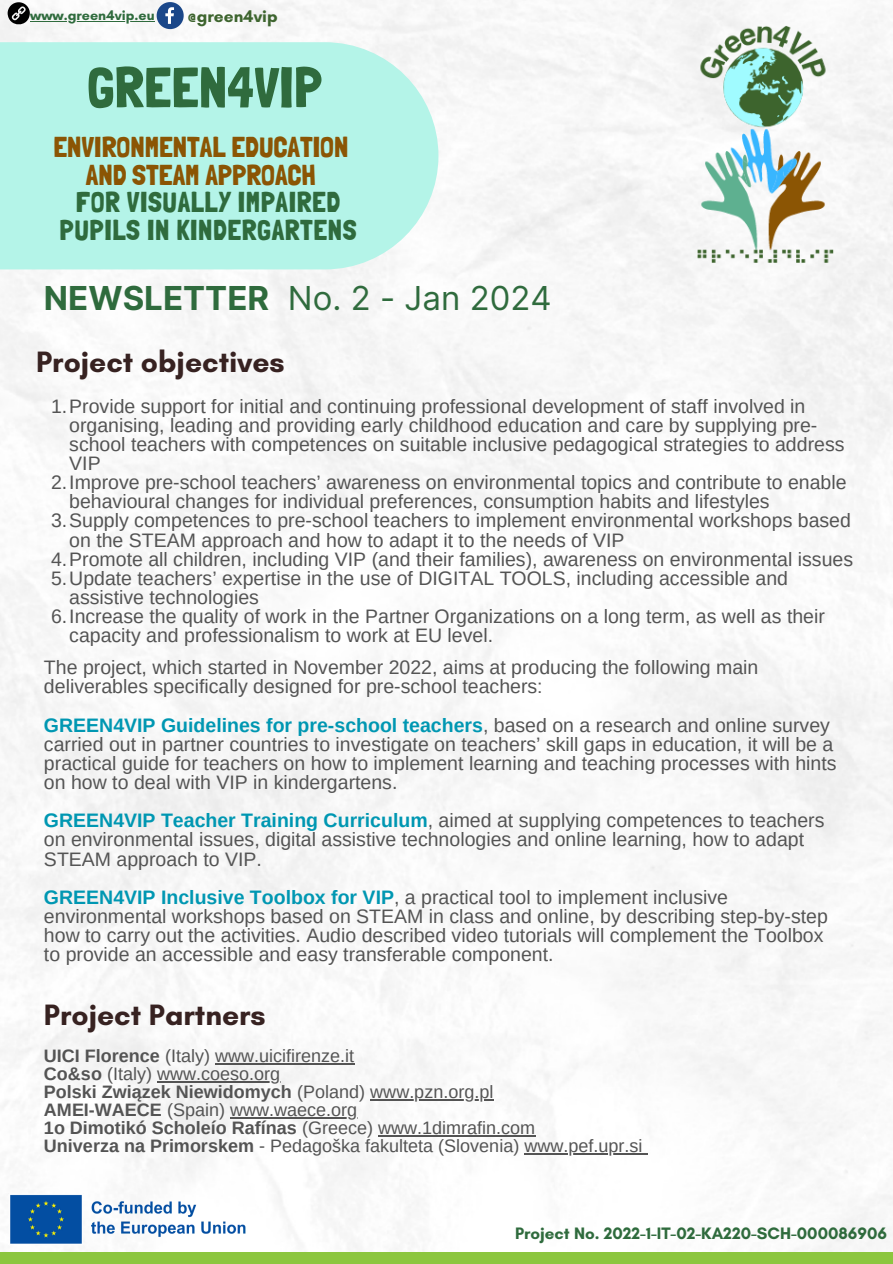
<style>
.page{position:relative;width:893px;height:1264px;background:#fff}
.page>*{position:absolute;margin:0;border:0;box-sizing:border-box;transform-origin:0 0}
.t1{font:57px "Londrina Solid";color:#2f6b3d}
.t2{font:33px "Inter";color:#2f6b3d}
.t3{font:700 33px "Inter";color:#2f6b3d}
.t4{font:700 30px "Glacial Indifference";color:#372221}
.t5{font:28.65px/28.2px "Londrina Solid";letter-spacing:.02em;color:#2f6b3d;text-align:center}
.t6{font:28.65px/28.2px "Londrina Solid";color:#8b5504;text-align:center}
.t7{font:19.5px/19.2px "Arimo";color:#545454}
.t8{font:18px "Arimo";color:#545454}
.t9{font:700 18px "Arimo";color:#545454}
.t10{font:700 17.25px "Glacial Indifference";color:#3e652f}
.t11{font:700 16.95px "Glacial Indifference";color:#2f6b3d}
.t12{font:700 14.25px "Glacial Indifference";color:#2f6b3d}
.s1{font-weight:700;color:#0097b2}
.s2{font-weight:700}
.s3{font-weight:400}
</style>
<div class="page">
<img style="left:0;top:0;width:892px;height:1252px">
<div style="left:0;top:1252px;width:892px;height:11px;background:#8cc63f"></div>
<img style="left:8px;top:1192px;width:255px;height:54px">
<svg style="left:8px;top:2px;width:22px;height:26px"></svg>
<hr style="left:30px;top:21px;width:125px;height:1px;background:#2f6b3d">
<div style="left:0;top:42px;width:438px;height:227px;background:#b4f4e8"></div>
<img style="left:526px;top:0;width:366px;height:407px">
<svg style="left:157px;top:2px;width:27px;height:27px"></svg>
<hr style="left:215px;top:1063px;width:139px;height:1px;background:#545454">
<hr style="left:157px;top:1081px;width:123px;height:1px;background:#545454">
<hr style="left:370px;top:1099px;width:123px;height:1px;background:#545454">
<hr style="left:230px;top:1117px;width:127px;height:1px;background:#545454">
<hr style="left:378px;top:1135px;width:157px;height:1px;background:#545454">
<hr style="left:524px;top:1153px;width:118px;height:1px;background:#545454">
<p class="t12" style="left:30px;top:6px;width:126px">www.green4vip.eu</p>
<p class="t10" style="left:187px;top:5px;width:91px">@green4vip</p>
<p class="t1" style="left:87px;top:53px;width:237px">GREEN4VIP</p>
<p class="t6" style="left:53px;top:132px;width:296px">ENVIRONMENTAL EDUCATION<br>AND STEAM APPROACH</p>
<p class="t5" style="left:60px;top:188px;width:298px">FOR VISUALLY IMPAIRED<br>PUPILS IN KINDERGARTENS</p>
<p class="t3" style="left:44px;top:278px;width:227px">NEWSLETTER</p>
<p class="t2" style="left:288px;top:278px;width:265px">No. 2 - Jan 2024</p>
<p class="t4" style="left:36px;top:343px;width:250px">Project objectives</p>
<p class="t7" style="left:69px;top:396px;width:776px;text-indent:-18px">1.Provide support for initial and continuing professional development of staff involved in organising, leading and providing early childhood education and care by supplying pre&shy;school teachers with competences on suitable inclusive pedagogical strategies to address VIP</p>
<p class="t7" style="left:69px;top:473px;width:778px;text-indent:-18px">2.Improve pre-school teachers’ awareness on environmental topics and contribute to enable behavioural changes for individual preferences, consumption habits and lifestyles</p>
<p class="t7" style="left:69px;top:511px;width:783px;text-indent:-18px">3.Supply competences to pre-school teachers to implement environmental workshops based on the STEAM approach and how to adapt it to the needs of VIP</p>
<p class="t7" style="left:51px;top:549px;width:803px">4.Promote all children, including VIP (and their families), awareness on environmental issues</p>
<p class="t7" style="left:69px;top:568px;width:720px;text-indent:-18px">5.Update teachers’ expertise in the use of DIGITAL TOOLS, including accessible and assistive technologies</p>
<p class="t7" style="left:69px;top:606px;width:757px;text-indent:-18px">6.Increase the quality of work in the Partner Organizations on a long term, as well as their capacity and professionalism to work at EU level.</p>
<p class="t7" style="left:44px;top:658px;width:716px">The project, which started in November 2022, aims at producing the following main deliverables specifically designed for pre-school teachers:</p>
<p class="t7" style="left:44px;top:715px;width:794px"><span class="s1">GREEN4VIP Guidelines for pre-school teachers</span>, based on a research and online survey carried out in partner countries to investigate on teachers’ skill gaps in education, it will be a practical guide for teachers on how to implement learning and teaching processes with hints on how to deal with VIP in kindergartens.</p>
<p class="t7" style="left:44px;top:811px;width:782px"><span class="s1">GREEN4VIP Teacher Training Curriculum</span>, aimed at supplying competences to teachers on environmental issues, digital assistive technologies and online learning, how to adapt<br>STEAM approach to VIP.</p>
<p class="t7" style="left:44px;top:887px;width:785px"><span class="s1">GREEN4VIP Inclusive Toolbox for VIP</span>, a practical tool to implement inclusive environmental workshops based on STEAM in class and online, by describing step-by-step how to carry out the activities. Audio described video tutorials will complement the Toolbox to provide an accessible and easy transferable component.</p>
<p class="t4" style="left:44px;top:996px;width:223px">Project Partners</p>
<p class="t8" style="left:44px;top:1046px;width:311px"><span class="s2">UICI Florence</span> (Italy) www.uicifirenze.it</p>
<p class="t8" style="left:44px;top:1064px;width:238px"><span class="s2">Co&amp;so</span> (Italy) www.coeso.org</p>
<p class="t9" style="left:44px;top:1082px;width:451px">Polski Związek Niewidomych <span class="s3">(Poland) www.pzn.org.pl</span></p>
<p class="t8" style="left:44px;top:1100px;width:315px"><span class="s2">AMEI-WAECE</span> (Spain) www.waece.org</p>
<p class="t9" style="left:44px;top:1118px;width:493px">1o Dimotikó Scholeío Rafínas <span class="s3">(Greece) www.1dimrafin.com</span></p>
<p class="t8" style="left:44px;top:1136px;width:600px"><span class="s2">Univerza na Primorskem</span> - Pedagoška fakulteta (Slovenia) www.pef.upr.si</p>
<p class="t11" style="left:515px;top:1222px;width:373px">Project No. 2022-1-IT-02-KA220-SCH-000086906</p>
</div>
